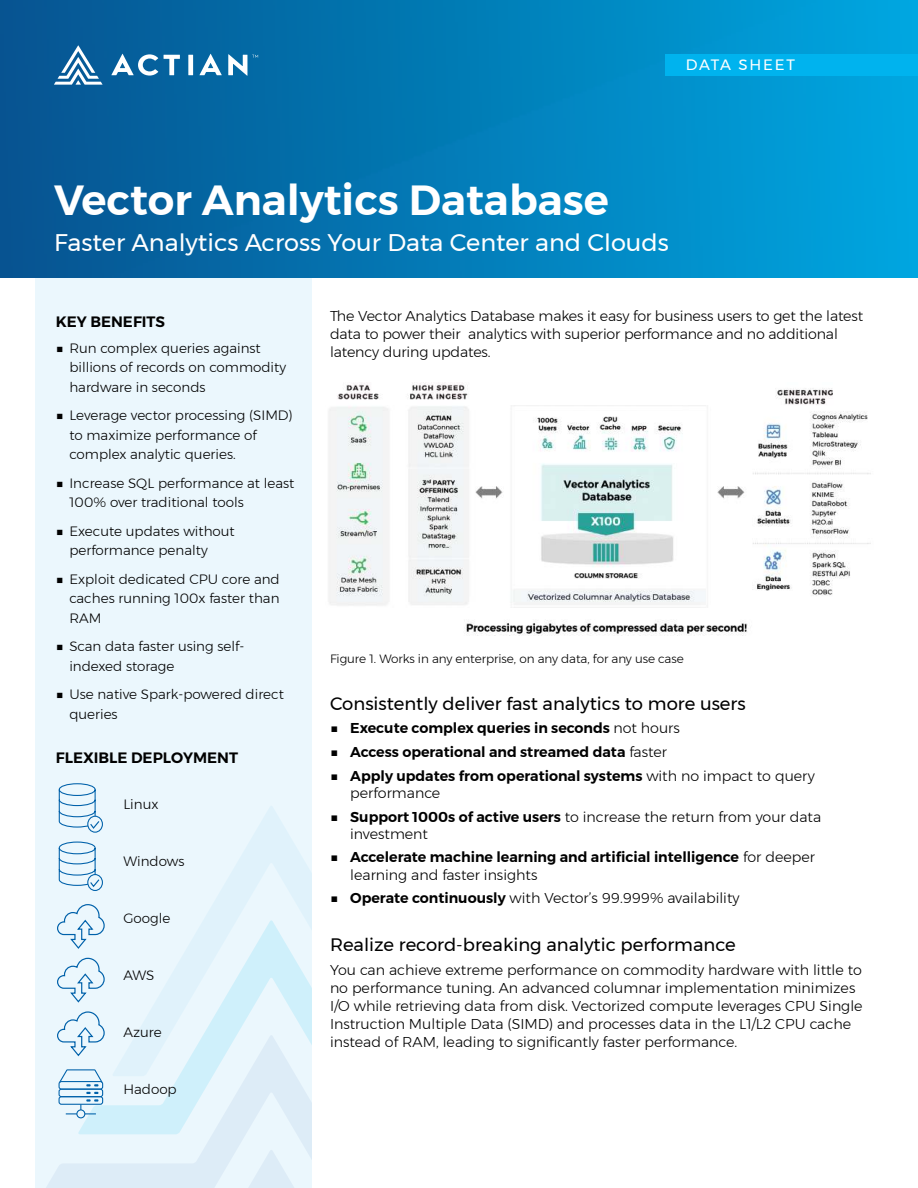
<style>
.page{position:relative;width:918px;height:1188px;background:#fff}
.page>*{position:absolute;margin:0;border:0;box-sizing:border-box;transform-origin:0 0}
.t1{font:600 42px "Montserrat";color:#fff}
.t2{font:24px "Montserrat";color:#fff}
.t3{font:18px "Montserrat";color:#000}
.t4{font:600 15px "Montserrat";color:#010101}
.t5{font:15px "Montserrat";letter-spacing:.12em;color:#fff}
.t6{font:300 14.25px/18px "Montserrat";color:#010101}
.t7{font:600 14.25px/17.1px "Montserrat";color:#010101}
.t8{font:300 13.5px/19.5px "Montserrat";color:#010101}
.t9{font:300 12px "Montserrat";letter-spacing:-.005em;color:#010101}
.s1{font-weight:300}
.s2{font-weight:600}
</style>
<div class="page">
<div style="left:36px;top:239px;width:276px;height:949px;background:#ebf7fd"></div>
<svg style="left:151px;top:806px;width:161px;height:205px"></svg>
<img style="left:0;top:0;width:918px;height:278px">
<div style="left:665px;top:54px;width:253px;height:22px;background:#00b3ee"></div>
<svg style="left:199px;top:54px;width:23px;height:21px"></svg>
<svg style="left:111px;top:54px;width:47px;height:22px"></svg>
<svg style="left:164px;top:55px;width:16px;height:20px"></svg>
<div style="left:188px;top:55px;width:5px;height:20px;background:#fff"></div>
<svg style="left:228px;top:54px;width:30px;height:22px"></svg>
<svg style="left:54px;top:45px;width:49px;height:40px"></svg>
<div style="left:87px;top:816px;width:16px;height:17px;border:1px solid #0061aa;border-radius:50%"></div>
<svg style="left:58px;top:783px;width:43px;height:47px"></svg>
<div style="left:87px;top:874px;width:16px;height:17px;border:1px solid #0061aa;border-radius:50%"></div>
<svg style="left:58px;top:841px;width:43px;height:47px"></svg>
<svg style="left:57px;top:904px;width:48px;height:45px"></svg>
<svg style="left:57px;top:957px;width:48px;height:46px"></svg>
<svg style="left:46px;top:1011px;width:266px;height:177px"></svg>
<img style="left:329px;top:383px;width:542px;height:252px">
<p class="t5" style="left:686px;top:58px;width:111px">DATA SHEET</p>
<h1 class="t1" style="left:54px;top:182px;width:556px">Vector Analytics Database</h1>
<h2 class="t2" style="left:54px;top:231px;width:616px">Faster Analytics Across Your Data Center and Clouds</h2>
<p class="t4" style="left:56px;top:315px;width:111px">KEY BENEFITS</p>
<p class="t8" style="left:69px;top:338px;width:218px;text-indent:-14px">■ Run complex queries against billions of records on commodity hardware in seconds</p>
<p class="t8" style="left:69px;top:405px;width:225px;text-indent:-14px">■ Leverage vector processing (SIMD) to maximize performance of complex analytic queries.</p>
<p class="t8" style="left:69px;top:473px;width:227px;text-indent:-14px">■ Increase SQL performance at least<br>100% over traditional tools</p>
<p class="t8" style="left:69px;top:521px;width:167px;text-indent:-14px">■ Execute updates without performance penalty</p>
<p class="t8" style="left:69px;top:569px;width:212px;text-align:justify;text-indent:-14px">■ Exploit dedicated CPU core and caches running 100x faster than RAM</p>
<p class="t8" style="left:69px;top:636px;width:177px;text-indent:-14px">■ Scan data faster using self&shy;indexed storage</p>
<p class="t8" style="left:69px;top:684px;width:216px;text-indent:-14px">■ Use native Spark-powered direct queries</p>
<p class="t4" style="left:56px;top:751px;width:184px">FLEXIBLE DEPLOYMENT</p>
<p class="t8" style="left:123px;top:795px;width:37px">Linux</p>
<p class="t8" style="left:123px;top:852px;width:63px">Windows</p>
<p class="t8" style="left:123px;top:909px;width:49px">Google</p>
<p class="t8" style="left:123px;top:966px;width:33px">AWS</p>
<p class="t8" style="left:123px;top:1023px;width:40px">Azure</p>
<p class="t8" style="left:123px;top:1080px;width:55px">Hadoop</p>
<p class="t6" style="left:330px;top:307px;width:535px">The Vector Analytics Database makes it easy for business users to get the latest data to power their analytics with superior performance and no additional latency during updates.</p>
<p class="t9" style="left:330px;top:653px;width:355px">Figure 1. Works in any enterprise, on any data, for any use case</p>
<p class="t3" style="left:330px;top:695px;width:417px">Consistently deliver fast analytics to more users</p>
<p class="t7" style="left:330px;top:720px;width:351px"><span class="s1">■</span> Execute complex queries in seconds <span class="s1">not hours</span></p>
<p class="t7" style="left:330px;top:744px;width:339px"><span class="s1">■</span> Access operational and streamed data <span class="s1">faster</span></p>
<p class="t7" style="left:350px;top:768px;width:466px;text-indent:-20px"><span class="s1">■</span> Apply updates from operational systems <span class="s1">with no impact to query performance</span></p>
<p class="t6" style="left:350px;top:808px;width:472px;line-height:17.1px;text-indent:-20px">■ <span class="s2">Support 1000s of active users</span> to increase the return from your data investment</p>
<p class="t7" style="left:350px;top:849px;width:466px;text-indent:-20px"><span class="s1">■</span> Accelerate machine learning and artificial intelligence <span class="s1">for deeper learning and faster insights</span></p>
<p class="t6" style="left:330px;top:889px;width:411px">■ <span class="s2">Operate continuously</span> with Vector’s 99.999% availability</p>
<p class="t3" style="left:330px;top:936px;width:407px">Realize record-breaking analytic performance</p>
<p class="t6" style="left:330px;top:961px;width:534px">You can achieve extreme performance on commodity hardware with little to no performance tuning. An advanced columnar implementation minimizes I/O while retrieving data from disk. Vectorized compute leverages CPU Single Instruction Multiple Data (SIMD) and processes data in the L1/L2 CPU cache instead of RAM, leading to significantly faster performance.</p>
</div>
